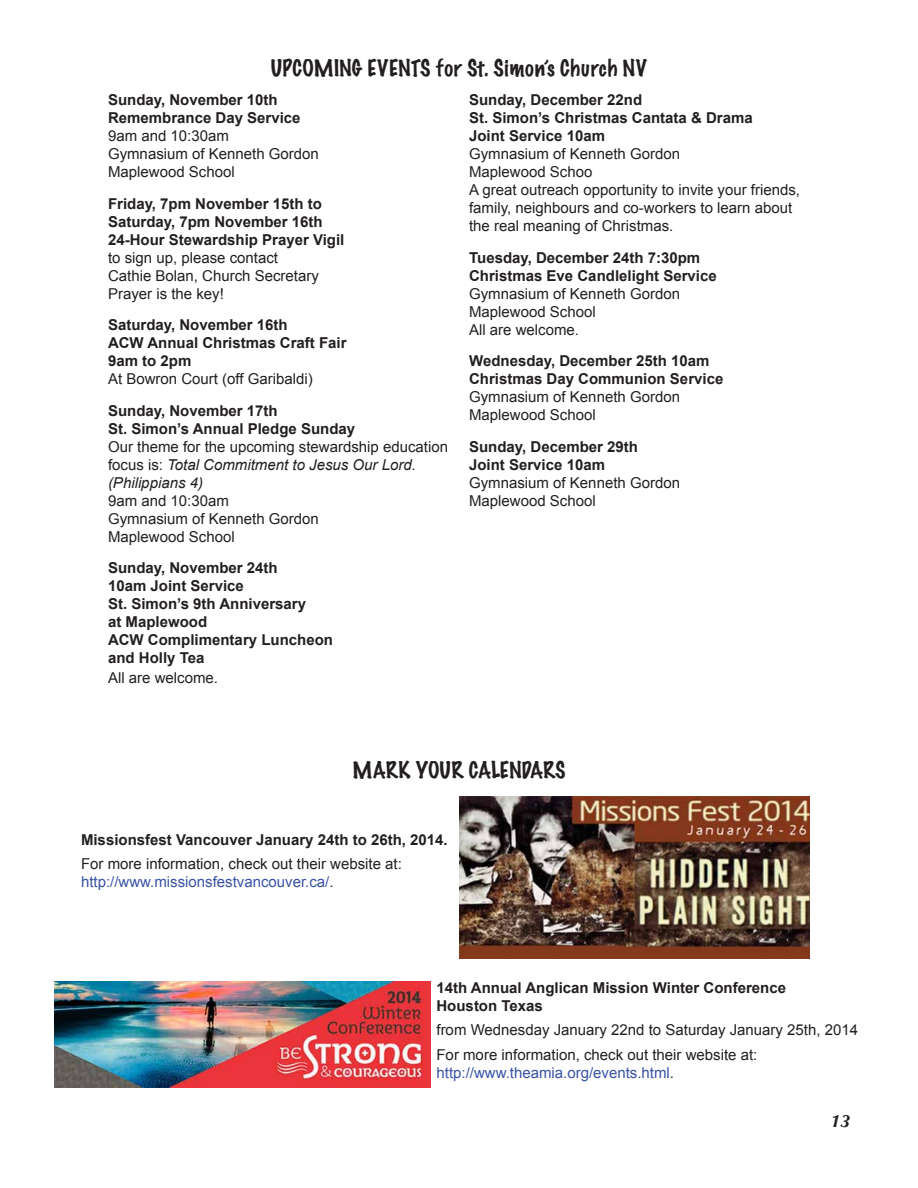
<style>
.page{position:relative;width:918px;height:1188px;background:#fff}
.page>*{position:absolute;margin:0;border:0;box-sizing:border-box;transform-origin:0 0}
.t1{font:100 21px "Marker Felt";letter-spacing:.025em;color:#231f20}
.t2{font:100 21px "Marker Felt";color:#231f20}
.t3{font:italic 700 18px "Optima";color:#231f20}
.t4{font:15px/18px "Arial";color:#231f20}
.t5{font:700 15px/18px "Arial";color:#231f20}
.t6{font:15px "Arial";color:#3953a4}
.s1{font-style:italic}
.s2{color:#3953a4}
.s3{color:#231f20}
</style>
<div class="page">
<img style="left:459px;top:796px;width:351px;height:162px">
<img style="left:54px;top:982px;width:377px;height:105px">
<h1 class="t1" style="left:271px;top:54px;width:378px">UPCOMING EVENTS for St. Simon’s Church NV</h1>
<p class="t5" style="left:108px;top:92px;width:194px">Sunday, November 10th<br>Remembrance Day Service</p>
<p class="t4" style="left:108px;top:127px;width:212px">9am and 10:30am<br>Gymnasium of Kenneth Gordon<br>Maplewood School</p>
<p class="t5" style="left:108px;top:195px;width:238px">Friday, 7pm November 15th to<br>Saturday, 7pm November 16th<br>24-Hour Stewardship Prayer Vigil</p>
<p class="t4" style="left:108px;top:249px;width:212px">to sign up, please contact<br>Cathie Bolan, Church Secretary<br>Prayer is the key!</p>
<p class="t5" style="left:108px;top:317px;width:240px">Saturday, November 16th<br>ACW Annual Christmas Craft Fair<br>9am to 2pm</p>
<p class="t4" style="left:108px;top:370px;width:206px">At Bowron Court (off Garibaldi)</p>
<p class="t5" style="left:108px;top:402px;width:249px">Sunday, November 17th<br>St. Simon’s Annual Pledge Sunday</p>
<p class="t4" style="left:108px;top:438px;width:342px">Our theme for the upcoming stewardship education focus is: <span class="s1">Total Commitment to Jesus Our Lord. (Philippians 4)</span></p>
<p class="t4" style="left:108px;top:492px;width:212px">9am and 10:30am<br>Gymnasium of Kenneth Gordon<br>Maplewood School</p>
<p class="t5" style="left:108px;top:560px;width:227px">Sunday, November 24th<br>10am Joint Service<br>St. Simon’s 9th Anniversary<br>at Maplewood<br>ACW Complimentary Luncheon and Holly Tea</p>
<p class="t4" style="left:108px;top:669px;width:112px">All are welcome.</p>
<p class="t5" style="left:469px;top:92px;width:285px">Sunday, December 22nd<br>St. Simon’s Christmas Cantata &amp; Drama<br>Joint Service 10am</p>
<p class="t4" style="left:469px;top:145px;width:333px">Gymnasium of Kenneth Gordon<br>Maplewood Schoo<br>A great outreach opportunity to invite your friends, family, neighbours and co-workers to learn about the real meaning of Christmas.</p>
<p class="t5" style="left:469px;top:249px;width:249px">Tuesday, December 24th 7:30pm<br>Christmas Eve Candlelight Service</p>
<p class="t4" style="left:469px;top:285px;width:212px">Gymnasium of Kenneth Gordon<br>Maplewood School<br>All are welcome.</p>
<p class="t5" style="left:469px;top:353px;width:256px">Wednesday, December 25th 10am<br>Christmas Day Communion Service</p>
<p class="t4" style="left:469px;top:388px;width:212px">Gymnasium of Kenneth Gordon<br>Maplewood School</p>
<p class="t5" style="left:469px;top:438px;width:170px">Sunday, December 29th<br>Joint Service 10am</p>
<p class="t4" style="left:469px;top:474px;width:212px">Gymnasium of Kenneth Gordon<br>Maplewood School</p>
<h1 class="t2" style="left:353px;top:756px;width:214px">MARK YOUR CALENDARS</h1>
<p class="t5" style="left:81px;top:831px;width:368px">Missionsfest Vancouver January 24th to 26th, 2014.</p>
<p class="t4" style="left:81px;top:855px;width:322px">For more information, check out their website at: <span class="s2">http://www.missionsfestvancouver.ca/</span>.</p>
<p class="t5" style="left:436px;top:979px;width:351px">14th Annual Anglican Mission Winter Conference<br>Houston Texas</p>
<p class="t4" style="left:436px;top:1018px;width:423px;line-height:24.8px">from Wednesday January 22nd to Saturday January 25th, 2014<br>For more information, check out their website at:</p>
<p class="t6" style="left:436px;top:1063px;width:239px">http://www.theamia.org/events.html<span class="s3">.</span></p>
<p class="t3" style="left:830px;top:1111px;width:22px">13</p>
</div>
